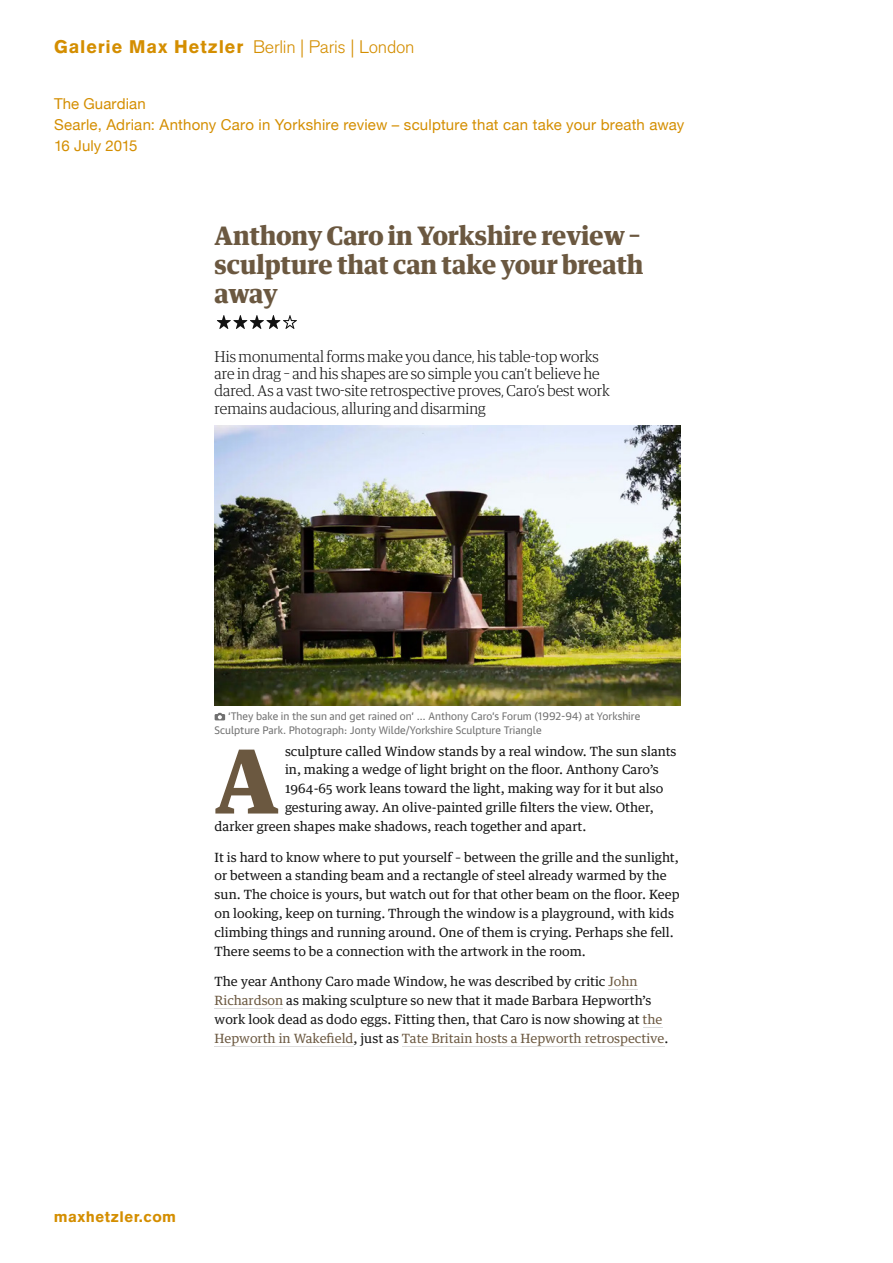
<style>
.page{position:relative;width:893px;height:1263px;background:#fff}
.page>*{position:absolute;margin:0;border:0;box-sizing:border-box;transform-origin:0 0}
.t1{font:700 88.65px "GH Guardian Headline";color:#6b5840}
.t2{font:700 25.5px/29.2px "GH Guardian Headline";color:#6b5840}
.t3{font:18px "Akzidenz Grotesk BE Light Os F";letter-spacing:-.015em;color:#d48e00}
.t4{font:300 15px/17.2px "GH Guardian Headline";color:#121212}
.t5{font:15px/21px "Helvetica Neue";letter-spacing:.015em;color:#d48e00}
.t6{font:900 15px "Akzidenz Grotesk";letter-spacing:.03em;color:#d48e00}
.t7{font:12.75px/18.8px "Guardian Text Egyptian";color:#121212}
.t8{font:10.5px/13.5px "Guardian Text Sans";color:#707070}
.s1{font-family:"Akzidenz Grotesk";font-weight:900}
.s2{color:#6b5840}
</style>
<div class="page">
<svg style="left:217px;top:315px;width:80px;height:14px"></svg>
<img style="left:215px;top:426px;width:465px;height:279px">
<svg style="left:215px;top:713px;width:10px;height:7px"></svg>
<hr style="left:608px;top:989px;width:30px;height:1px;background:#dcdcdc">
<hr style="left:215px;top:1008px;width:68px;height:1px;background:#dcdcdc">
<svg style="left:643px;top:1027px;width:19px;height:1px"></svg>
<hr style="left:215px;top:1046px;width:139px;height:1px;background:#dcdcdc">
<hr style="left:402px;top:1046px;width:262px;height:1px;background:#dcdcdc">
<h3 class="t3" style="left:54px;top:37px;width:362px"><span class="s1">Galerie Max Hetzler</span> Berlin | Paris | London</h3>
<p class="t5" style="left:54px;top:94px;width:632px">The Guardian<br>Searle, Adrian: Anthony Caro in Yorkshire review – sculpture that can take your breath away<br>16 July 2015</p>
<h2 class="t2" style="left:215px;top:218px;width:430px">Anthony Caro in Yorkshire review 2 sculpture that can take your breath away</h2>
<p class="t4" style="left:215px;top:346px;width:397px">His monumental forms make you dance, his table6top works are in drag : and his shapes are so simple you can’t believe he dared. As a vast two6site retrospective proves, Caro’s best work remains audacious, alluring and disarming</p>
<p class="t8" style="left:215px;top:709px;width:427px;text-indent:14px">‘They bake in the sun and get rained on’ … Anthony Caro’s Forum (1992=94) at Yorkshire<br>Sculpture Park. Photograph: Jonty Wilde/Yorkshire Sculpture Triangle</p>
<h1 class="t1" style="left:215px;top:704px;width:66px">A</h1>
<p class="t7" style="left:285px;top:740px;width:393px">sculpture called Window stands by a real window. The sun slants</p>
<p class="t7" style="left:285px;top:759px;width:375px">in, making a wedge of light bright on the floor. Anthony Caro’s</p>
<p class="t7" style="left:285px;top:778px;width:380px">1964-65 work leans toward the light, making way for it but also</p>
<p class="t7" style="left:285px;top:797px;width:370px">gesturing away. An olive-painted grille filters the view. Other,</p>
<p class="t7" style="left:215px;top:815px;width:373px">darker green shapes make shadows, reach together and apart.</p>
<p class="t7" style="left:215px;top:846px;width:466px">It is hard to know where to put yourself – between the grille and the sunlight, or between a standing beam and a rectangle of steel already warmed by the sun. The choice is yours, but watch out for that other beam on the floor. Keep on looking, keep on turning. Through the window is a playground, with kids climbing things and running around. One of them is crying. Perhaps she fell.<br>There seems to be a connection with the artwork in the room.</p>
<p class="t7" style="left:215px;top:971px;width:455px">The year Anthony Caro made Window, he was described by critic <span class="s2">John Richardson</span> as making sculpture so new that it made Barbara Hepworth’s work look dead as dodo eggs. Fitting then, that Caro is now showing at <span class="s2">the Hepworth in Wakefield</span>, just as <span class="s2">Tate Britain hosts a Hepworth retrospective</span>.</p>
<p class="t6" style="left:54px;top:1207px;width:124px">maxhetzler.com</p>
</div>
